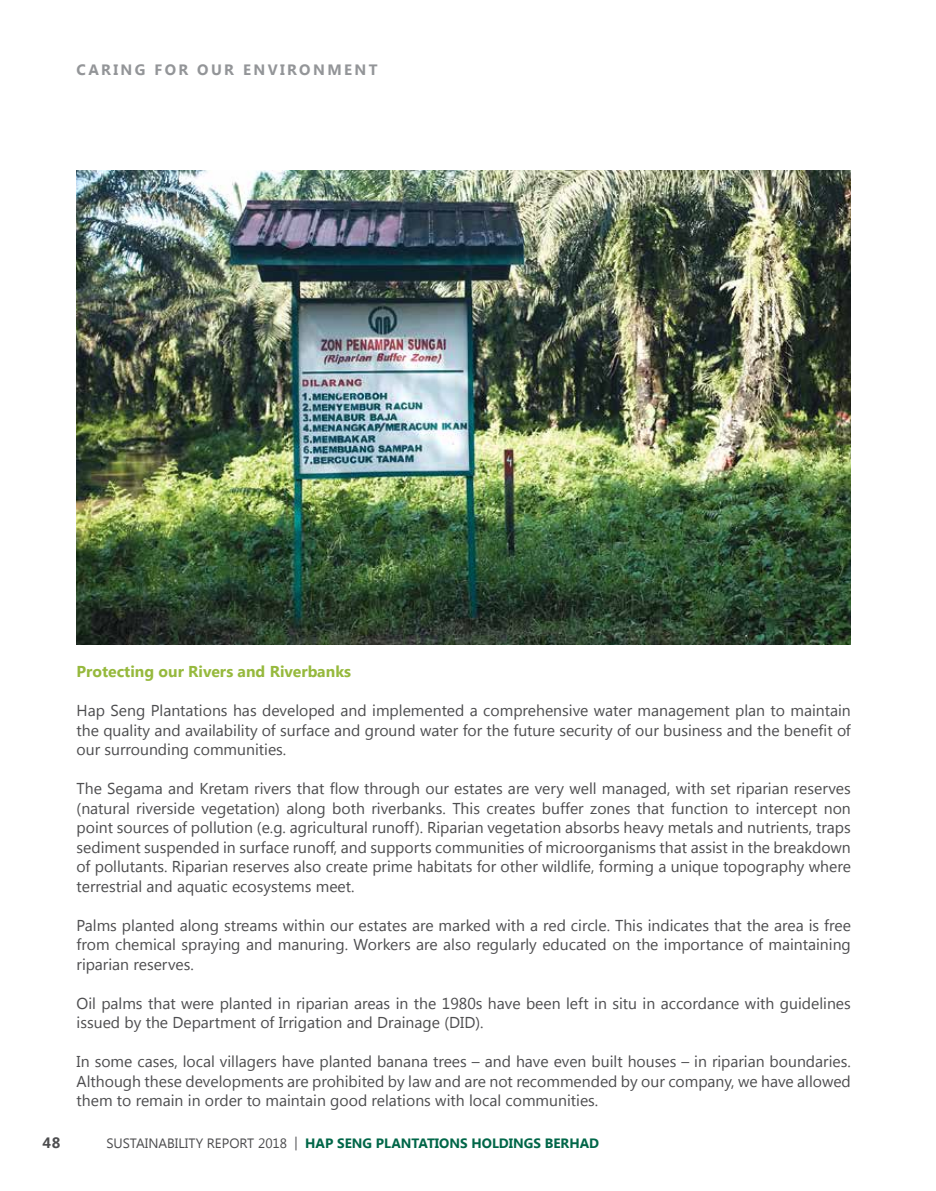
<style>
.page{position:relative;width:936px;height:1191px;background:#fff}
.page>*{position:absolute;margin:0;border:0;box-sizing:border-box;transform-origin:0 0}
.t1{font:15.75px/19.5px "Segoe UI";color:#4d4d4f;text-align:justify}
.t2{font:700 15.75px "Segoe UI";color:#96b93d}
.t3{font:700 15px "Segoe UI";letter-spacing:.16em;color:#939598}
.t4{font:700 15px "Segoe UI";color:#4d4d4f}
.t5{font:700 13.5px "Segoe UI";color:#006648}
.s1{font-weight:400;color:#4d4d4f}
</style>
<div class="page">
<img style="left:77px;top:170px;width:773px;height:474px">
<p class="t3" style="left:77px;top:59px;width:302px">CARING FOR OUR ENVIRONMENT</p>
<p class="t2" style="left:77px;top:660px;width:276px">Protecting our Rivers and Riverbanks</p>
<p class="t1" style="left:77px;top:700px;width:775px">Hap Seng Plantations has developed and implemented a comprehensive water management plan to maintain the quality and availability of surface and ground water for the future security of our business and the benefit of our surrounding communities.</p>
<p class="t1" style="left:77px;top:778px;width:775px">The Segama and Kretam rivers that flow through our estates are very well managed, with set riparian reserves (natural riverside vegetation) along both riverbanks. This creates buffer zones that function to intercept non point sources of pollution (e.g. agricultural runoff). Riparian vegetation absorbs heavy metals and nutrients, traps sediment suspended in surface runoff, and supports communities of microorganisms that assist in the breakdown of pollutants. Riparian reserves also create prime habitats for other wildlife, forming a unique topography where terrestrial and aquatic ecosystems meet.</p>
<p class="t1" style="left:77px;top:914px;width:775px">Palms planted along streams within our estates are marked with a red circle. This indicates that the area is free from chemical spraying and manuring. Workers are also regularly educated on the importance of maintaining riparian reserves.</p>
<p class="t1" style="left:77px;top:992px;width:775px">Oil palms that were planted in riparian areas in the 1980s have been left in situ in accordance with guidelines issued by the Department of Irrigation and Drainage (DID).</p>
<p class="t1" style="left:77px;top:1051px;width:775px">In some cases, local villagers have planted banana trees – and have even built houses – in riparian boundaries.<br>Although these developments are prohibited by law and are not recommended by our company, we have allowed them to remain in order to maintain good relations with local communities.</p>
<p class="t4" style="left:43px;top:1132px;width:19px">48</p>
<p class="t5" style="left:106px;top:1134px;width:494px"><span class="s1">SUSTAINABILITY REPORT 2018 |</span> HAP SENG PLANTATIONS HOLDINGS BERHAD</p>
</div>
